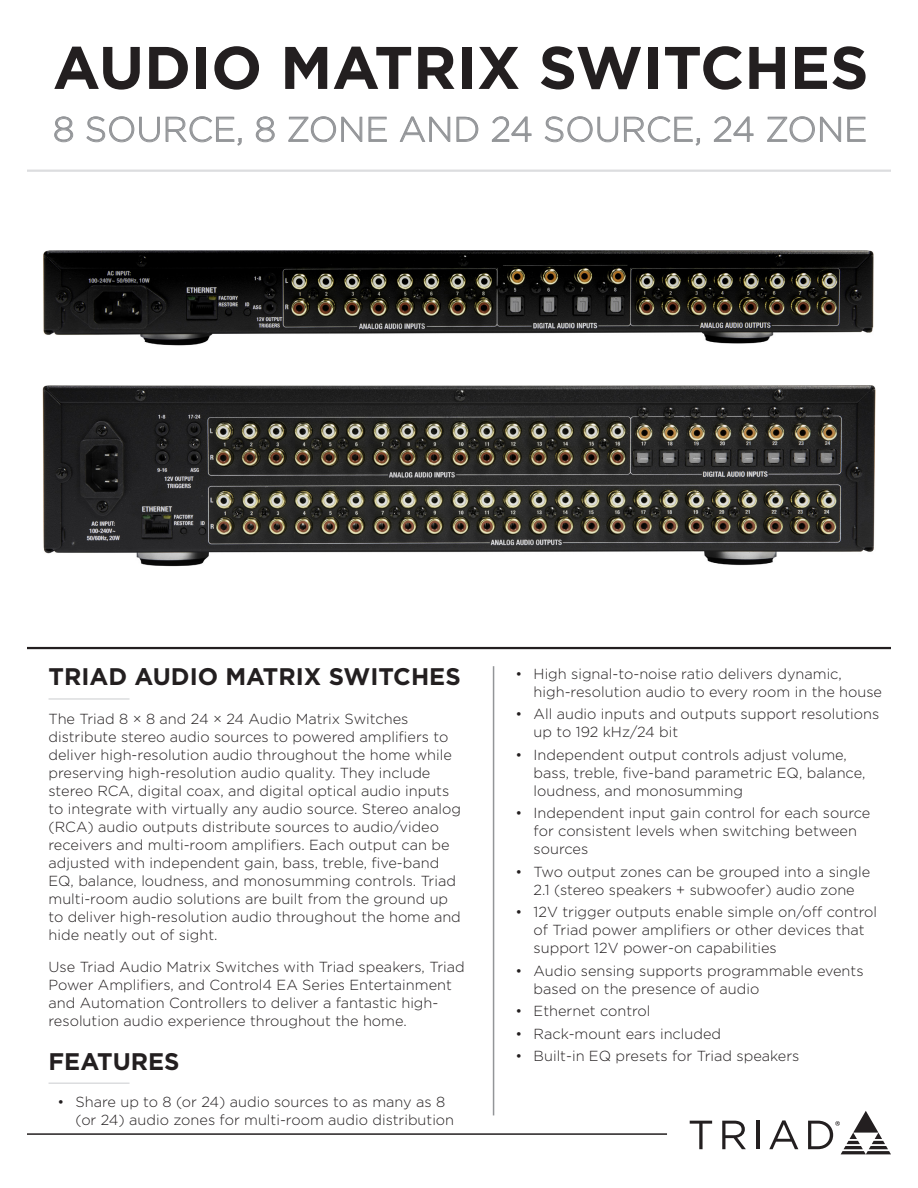
<style>
.page{position:relative;width:918px;height:1188px;background:#fff}
.page>*{position:absolute;margin:0;border:0;box-sizing:border-box;transform-origin:0 0}
.Title_Triad_Bold{font:700 60px "Gotham";color:#231f20}
.Subtitle_Triad_Light{font:300 34.5px "Gotham";color:#939598}
.Heading_1_Triad_Bold{font:700 24px "Gotham";color:#231f20}
.Body{font:300 14.55px/18px "Gotham";color:#231f20}
</style>
<div class="page">
<hr style="left:27px;top:1133px;width:640px;height:2px;background:#231f20">
<svg style="left:690px;top:1121px;width:22px;height:28px"></svg>
<svg style="left:722px;top:1121px;width:24px;height:28px"></svg>
<hr style="left:756px;top:1121px;width:3px;height:28px;background:#231f20">
<svg style="left:769px;top:1120px;width:29px;height:29px"></svg>
<svg style="left:808px;top:1111px;width:83px;height:43px"></svg>
<hr style="left:27px;top:170px;width:864px;height:2px;background:#dcdddf">
<hr style="left:27px;top:647px;width:864px;height:2px;background:#231f20">
<hr style="left:49px;top:698px;width:81px;height:2px;background:#dcdddf">
<svg style="left:54px;top:116px;width:19px;height:27px"></svg>
<svg style="left:86px;top:116px;width:156px;height:30px"></svg>
<svg style="left:256px;top:116px;width:19px;height:27px"></svg>
<svg style="left:288px;top:116px;width:99px;height:27px"></svg>
<svg style="left:400px;top:116px;width:79px;height:26px"></svg>
<svg style="left:492px;top:116px;width:40px;height:26px"></svg>
<svg style="left:545px;top:116px;width:73px;height:27px"></svg>
<svg style="left:624px;top:116px;width:76px;height:30px"></svg>
<svg style="left:714px;top:116px;width:40px;height:26px"></svg>
<svg style="left:767px;top:116px;width:74px;height:27px"></svg>
<svg style="left:847px;top:117px;width:19px;height:25px"></svg>
<hr style="left:493px;top:666px;width:1px;height:449px;background:#939598">
<hr style="left:49px;top:1082px;width:81px;height:2px;background:#dcdddf">
<img style="left:43px;top:251px;width:831px;height:95px">
<img style="left:42px;top:385px;width:834px;height:181px">
<p class="Title_Triad_Bold" style="left:53px;top:28px;width:817px">AUDIO MATRIX SWITCHES</p>
<p class="Subtitle_Triad_Light" style="left:53px;top:107px;width:816px">8 SOURCE, 8 ZONE AND 24 SOURCE, 24 ZONE</p>
<p class="Heading_1_Triad_Bold" style="left:49px;top:661px;width:414px">TRIAD AUDIO MATRIX SWITCHES</p>
<p class="Body" style="left:49px;top:710px;width:414px">The Triad 8 × 8 and 24 × 24 Audio Matrix Switches distribute stereo audio sources to powered amplifiers to deliver high-resolution audio throughout the home while preserving high-resolution audio quality. They include stereo RCA, digital coax, and digital optical audio inputs to integrate with virtually any audio source. Stereo analog (RCA) audio outputs distribute sources to audio/video receivers and multi-room amplifiers. Each output can be adjusted with independent gain, bass, treble, five-band EQ, balance, loudness, and monosumming controls. Triad multi-room audio solutions are built from the ground up to deliver high-resolution audio throughout the home and hide neatly out of sight.</p>
<p class="Body" style="left:49px;top:957px;width:418px">Use Triad Audio Matrix Switches with Triad speakers, Triad Power Amplifiers, and Control4 EA Series Entertainment and Automation Controllers to deliver a fantastic high&shy;resolution audio experience throughout the home.</p>
<p class="Heading_1_Triad_Bold" style="left:49px;top:1045px;width:133px">FEATURES</p>
<p class="Body" style="left:76px;top:1093px;width:380px;text-indent:-18px">• Share up to 8 (or 24) audio sources to as many as 8 (or 24) audio zones for multi-room audio distribution</p>
<p class="Body" style="left:534px;top:664px;width:350px;text-indent:-18px">• High signal-to-noise ratio delivers dynamic, high-resolution audio to every room in the house</p>
<p class="Body" style="left:534px;top:705px;width:347px;text-indent:-18px">• All audio inputs and outputs support resolutions up to 192 kHz/24 bit</p>
<p class="Body" style="left:534px;top:745px;width:333px;text-indent:-18px">• Independent output controls adjust volume, bass, treble, five-band parametric EQ, balance, loudness, and monosumming</p>
<p class="Body" style="left:534px;top:804px;width:338px;text-indent:-18px">• Independent input gain control for each source for consistent levels when switching between sources</p>
<p class="Body" style="left:516px;top:862px;width:356px;text-align:center">• Two output zones can be grouped into a single<br>2.1 (stereo speakers + subwoofer) audio zone</p>
<p class="Body" style="left:534px;top:903px;width:345px;text-indent:-18px">• 12V trigger outputs enable simple on/off control of Triad power amplifiers or other devices that support 12V power-on capabilities</p>
<p class="Body" style="left:534px;top:961px;width:331px;text-indent:-18px">• Audio sensing supports programmable events based on the presence of audio</p>
<p class="Body" style="left:516px;top:1002px;width:136px">• Ethernet control</p>
<p class="Body" style="left:516px;top:1024px;width:207px">• Rack-mount ears included</p>
<p class="Body" style="left:516px;top:1047px;width:285px">• Built-in EQ presets for Triad speakers</p>
</div>
